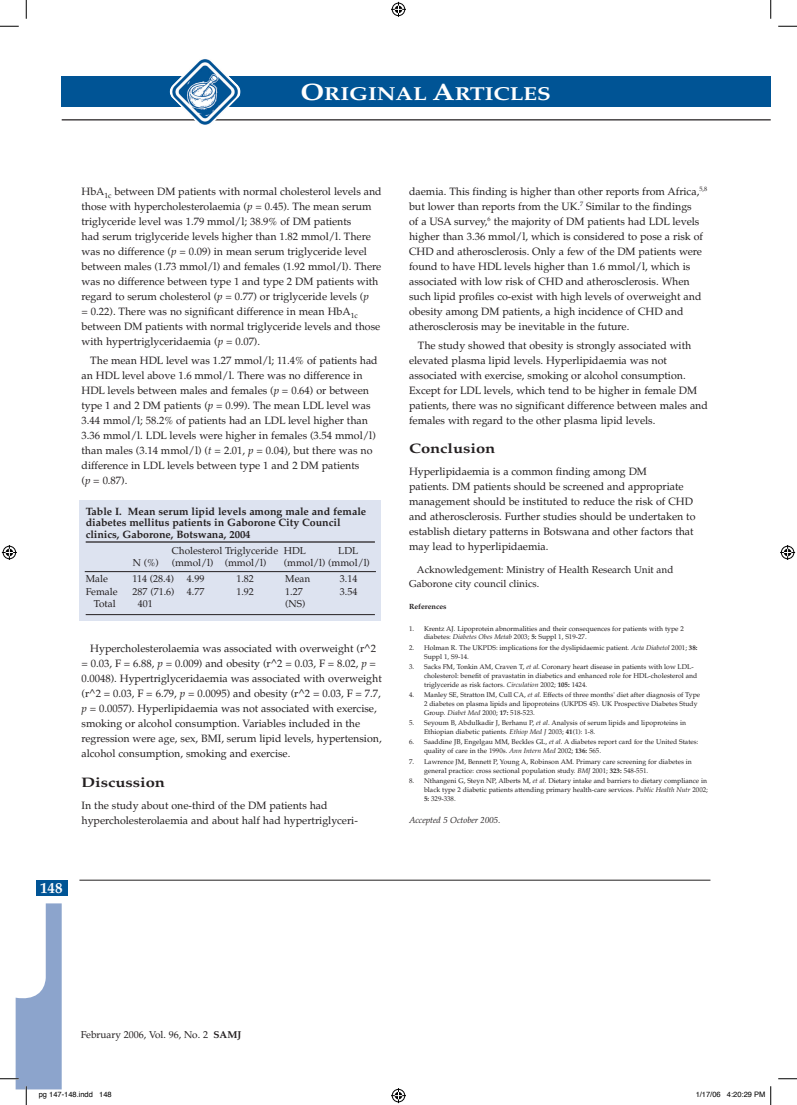
<style>
.page{position:relative;width:797px;height:1105px;background:#fff}
.page>*{position:absolute;margin:0;border:0;box-sizing:border-box;transform-origin:0 0}
.t1{font:700 18.75px "Palatino";color:#fff;scale:1.2 1}
.t2{font:700 15px "Palatino";color:#fff}
.t3{font:700 13.75px "Palatino";color:#231f20;scale:1.2 1}
.t4{font:10.62px/15px "Palatino";color:#231f20}
.t5{font:700 10.62px/11.2px "Palatino";color:#231f20}
.t6{font:10px/13.8px "Palatino";color:#231f20}
.t7{font:italic 8.75px "Palatino";color:#231f20}
.t8{font:7.5px "Helvetica";color:#000}
.t9{font:700 7.5px "Palatino";color:#231f20}
.t10{font:6.88px/8.8px "Palatino";color:#231f20}
.s1{font-size:23.75px}
.s2{font-style:italic}
.s3{font-weight:700}
</style>
<div class="page">
<div style="left:62px;top:77px;width:708px;height:30px;background:#005495"></div>
<hr style="left:62px;top:119px;width:708px;height:1px;background:#231f20">
<img style="left:169px;top:59px;width:71px;height:66px">
<div style="left:36px;top:880px;width:32px;height:16px;background:#005495"></div>
<div style="left:79px;top:500px;width:302px;height:121px;background:#dde3f0"></div>
<hr style="left:86px;top:541px;width:289px;height:2px;background:#231f20">
<hr style="left:86px;top:614px;width:289px;height:1px;background:#231f20">
<hr style="left:85px;top:571px;width:291px;height:1px;background:#231f20">
<hr style="left:79px;top:880px;width:631px;height:1px;background:#231f20">
<svg style="left:0;top:25px;width:19px;height:2px"></svg>
<svg style="left:778px;top:25px;width:19px;height:2px"></svg>
<svg style="left:778px;top:1078px;width:19px;height:1px"></svg>
<svg style="left:25px;top:0;width:2px;height:19px"></svg>
<svg style="left:770px;top:0;width:1px;height:19px"></svg>
<svg style="left:391px;top:2px;width:15px;height:15px"></svg>
<svg style="left:391px;top:1088px;width:15px;height:15px"></svg>
<svg style="left:2px;top:545px;width:15px;height:15px"></svg>
<svg style="left:780px;top:545px;width:15px;height:15px"></svg>
<svg style="left:0;top:903px;width:62px;height:202px"></svg>
<svg style="left:770px;top:1086px;width:1px;height:19px"></svg>
<h1 class="t1" style="left:300px;top:82px;width:210px"><span class="s1">O</span>RIGINAL <span class="s1">A</span>RTICLES</h1>
<p class="t4" style="left:81px;top:184px;width:302px">HbA<sub>1c</sub> between DM patients with normal cholesterol levels and those with hypercholesterolaemia (<span class="s2">p</span> = 0.45). The mean serum triglyceride level was 1.79 mmol/l; 38.9% of DM patients<br>had serum triglyceride levels higher than 1.82 mmol/l. There was no difference (<span class="s2">p</span> = 0.09) in mean serum triglyceride level between males (1.73 mmol/l) and females (1.92 mmol/l). There was no difference between type 1 and type 2 DM patients with regard to serum cholesterol (<span class="s2">p</span> = 0.77) or triglyceride levels (<span class="s2">p<br></span>= 0.22). There was no significant difference in mean HbA<sub>1c </sub>between DM patients with normal triglyceride levels and those with hypertriglyceridaemia (<span class="s2">p</span> = 0.07).</p>
<p class="t4" style="left:81px;top:353px;width:298px;text-indent:9px">The mean HDL level was 1.27 mmol/l; 11.4% of patients had an HDL level above 1.6 mmol/l. There was no difference in HDL levels between males and females (<span class="s2">p</span> = 0.64) or between type 1 and 2 DM patients (<span class="s2">p</span> = 0.99). The mean LDL level was 3.44 mmol/l; 58.2% of patients had an LDL level higher than 3.36 mmol/l. LDL levels were higher in females (3.54 mmol/l) than males (3.14 mmol/l) (<span class="s2">t</span> = 2.01, <span class="s2">p</span> = 0.04), but there was no difference in LDL levels between type 1 and 2 DM patients<br>(<span class="s2">p</span> = 0.87).</p>
<p class="t5" style="left:86px;top:506px;width:282px">Table I. Mean serum lipid levels among male and female diabetes mellitus patients in Gaborone City Council clinics, Gaborone, Botswana, 2004</p>
<p class="t6" style="left:172px;top:544px;width:136px">Cholesterol Triglyceride HDL</p>
<p class="t6" style="left:338px;top:544px;width:21px">LDL</p>
<p class="t6" style="left:133px;top:556px;width:28px">N (%)</p>
<p class="t6" style="left:172px;top:556px;width:96px">(mmol/l) (mmol/l)</p>
<p class="t6" style="left:284px;top:556px;width:88px">(mmol/l) (mmol/l)</p>
<p class="t6" style="left:86px;top:572px;width:24px">Male</p>
<p class="t6" style="left:133px;top:572px;width:43px">114 (28.4)</p>
<p class="t6" style="left:187px;top:572px;width:19px">4.99</p>
<p class="t6" style="left:236px;top:572px;width:19px">1.82</p>
<p class="t6" style="left:285px;top:572px;width:27px">Mean</p>
<p class="t6" style="left:340px;top:572px;width:19px">3.14</p>
<p class="t6" style="left:86px;top:585px;width:33px">Female</p>
<p class="t6" style="left:133px;top:585px;width:73px">287 (71.6) 4.77</p>
<p class="t6" style="left:236px;top:585px;width:19px">1.92</p>
<p class="t6" style="left:285px;top:585px;width:19px">1.27</p>
<p class="t6" style="left:340px;top:585px;width:19px">3.54</p>
<p class="t6" style="left:94px;top:597px;width:23px">Total</p>
<p class="t6" style="left:138px;top:597px;width:16px">401</p>
<p class="t6" style="left:285px;top:597px;width:22px">(NS)</p>
<p class="t4" style="left:81px;top:641px;width:302px;text-indent:9px">Hypercholesterolaemia was associated with overweight (r^2 = 0.03, F = 6.88, <span class="s2">p</span> = 0.009) and obesity (r^2 = 0.03, F = 8.02, <span class="s2">p</span> = 0.0048). Hypertriglyceridaemia was associated with overweight (r^2 = 0.03, F = 6.79, <span class="s2">p</span> = 0.0095) and obesity (r^2 = 0.03, F = 7.7, <span class="s2">p</span> = 0.0057). Hyperlipidaemia was not associated with exercise, smoking or alcohol consumption. Variables included in the regression were age, sex, BMI, serum lipid levels, hypertension, alcohol consumption, smoking and exercise.</p>
<p class="t3" style="left:81px;top:773px;width:71px">Discussion</p>
<p class="t4" style="left:81px;top:798px;width:278px">In the study about one-third of the DM patients had hypercholesterolaemia and about half had hypertriglyceri-</p>
<h2 class="t2" style="left:40px;top:879px;width:24px">148</h2>
<p class="t4" style="left:409px;top:184px;width:299px">daemia. This finding is higher than other reports from Africa,<sup>5,8 </sup>but lower than reports from the UK.<sup>7</sup> Similar to the findings<br>of a USA survey,<sup>6</sup> the majority of DM patients had LDL levels higher than 3.36 mmol/l, which is considered to pose a risk of CHD and atherosclerosis. Only a few of the DM patients were found to have HDL levels higher than 1.6 mmol/l, which is associated with low risk of CHD and atherosclerosis. When such lipid profiles co-exist with high levels of overweight and obesity among DM patients, a high incidence of CHD and atherosclerosis may be inevitable in the future.</p>
<p class="t4" style="left:409px;top:338px;width:300px;text-indent:9px">The study showed that obesity is strongly associated with elevated plasma lipid levels. Hyperlipidaemia was not associated with exercise, smoking or alcohol consumption.<br>Except for LDL levels, which tend to be higher in female DM patients, there was no significant difference between males and females with regard to the other plasma lipid levels.</p>
<p class="t3" style="left:409px;top:440px;width:73px">Conclusion</p>
<p class="t4" style="left:409px;top:464px;width:288px">Hyperlipidaemia is a common finding among DM<br>patients. DM patients should be screened and appropriate management should be instituted to reduce the risk of CHD and atherosclerosis. Further studies should be undertaken to establish dietary patterns in Botswana and other factors that may lead to hyperlipidaemia.</p>
<p class="t6" style="left:409px;top:563px;width:266px;text-indent:8px">Acknowledgement: Ministry of Health Research Unit and<br>Gaborone city council clinics.</p>
<p class="t9" style="left:409px;top:602px;width:39px">References</p>
<p class="t10" style="left:424px;top:624px;width:261px;text-indent:-15px">1. Krentz AJ. Lipoprotein abnormalities and their consequences for patients with type 2 diabetes: <span class="s2">Diabetes Obes Metab</span> 2003; <span class="s3">5:</span> Suppl 1, S19-27.</p>
<p class="t10" style="left:424px;top:643px;width:275px;text-indent:-15px">2. Holman R. The UKPDS: implications for the dyslipidaemic patient. <span class="s2">Acta Diabetol</span> 2001; <span class="s3">38:<br></span>Suppl 1, S9-14.</p>
<p class="t10" style="left:424px;top:662px;width:275px;text-indent:-15px">3. Sacks FM, Tonkin AM, Craven T, <span class="s2">et al</span>. Coronary heart disease in patients with low LDL&shy;cholesterol: benefit of pravastatin in diabetics and enhanced role for HDL-cholesterol and triglyceride as risk factors. <span class="s2">Circulation</span> 2002; <span class="s3">105:</span> 1424.</p>
<p class="t10" style="left:424px;top:691px;width:277px;text-indent:-15px">4. Manley SE, Stratton IM, Cull CA, <span class="s2">et al.</span> Effects of three months' diet after diagnosis of Type<br>2 diabetes on plasma lipids and lipoproteins (UKPDS 45). UK Prospective Diabetes Study<br>Group. <span class="s2">Diabet Med</span> 2000; <span class="s3">17:</span> 518-523.</p>
<p class="t10" style="left:424px;top:719px;width:263px;text-indent:-15px">5. Seyoum B, Abdulkadir J, Berhanu P, <span class="s2">et al</span>. Analysis of serum lipids and lipoproteins in<br>Ethiopian diabetic patients. <span class="s2">Ethiop Med J</span> 2003; <span class="s3">41</span>(1): 1-8.</p>
<p class="t10" style="left:424px;top:738px;width:276px;text-indent:-15px">6. Saaddine JB, Engelgau MM, Beckles GL, <span class="s2">et al</span>. A diabetes report card for the United States: quality of care in the 1990s. <span class="s2">Ann Intern Med</span> 2002; <span class="s3">136:</span> 565.</p>
<p class="t10" style="left:424px;top:757px;width:269px;text-indent:-15px">7. Lawrence JM, Bennett P, Young A, Robinson AM. Primary care screening for diabetes in general practice: cross sectional population study. <span class="s2">BMJ</span> 2001; <span class="s3">323:</span> 548-551.</p>
<p class="t10" style="left:424px;top:776px;width:285px;text-indent:-15px">8. Nthangeni G, Steyn NP, Alberts M, <span class="s2">et al</span>. Dietary intake and barriers to dietary compliance in black type 2 diabetic patients attending primary health-care services. <span class="s2">Public Health Nutr</span> 2002;<br><span class="s3">5:</span> 329-338.</p>
<p class="t7" style="left:409px;top:814px;width:93px">Accepted 5 October 2005.</p>
<p class="t6" style="left:81px;top:1028px;width:162px">February 2006, Vol. 96, No. 2 <span class="s3">SAMJ</span></p>
<p class="t8" style="left:39px;top:1090px;width:74px">pg 147-148.indd 148</p>
<p class="t8" style="left:695px;top:1090px;width:71px">1/17/06 4:20:29 PM</p>
</div>
